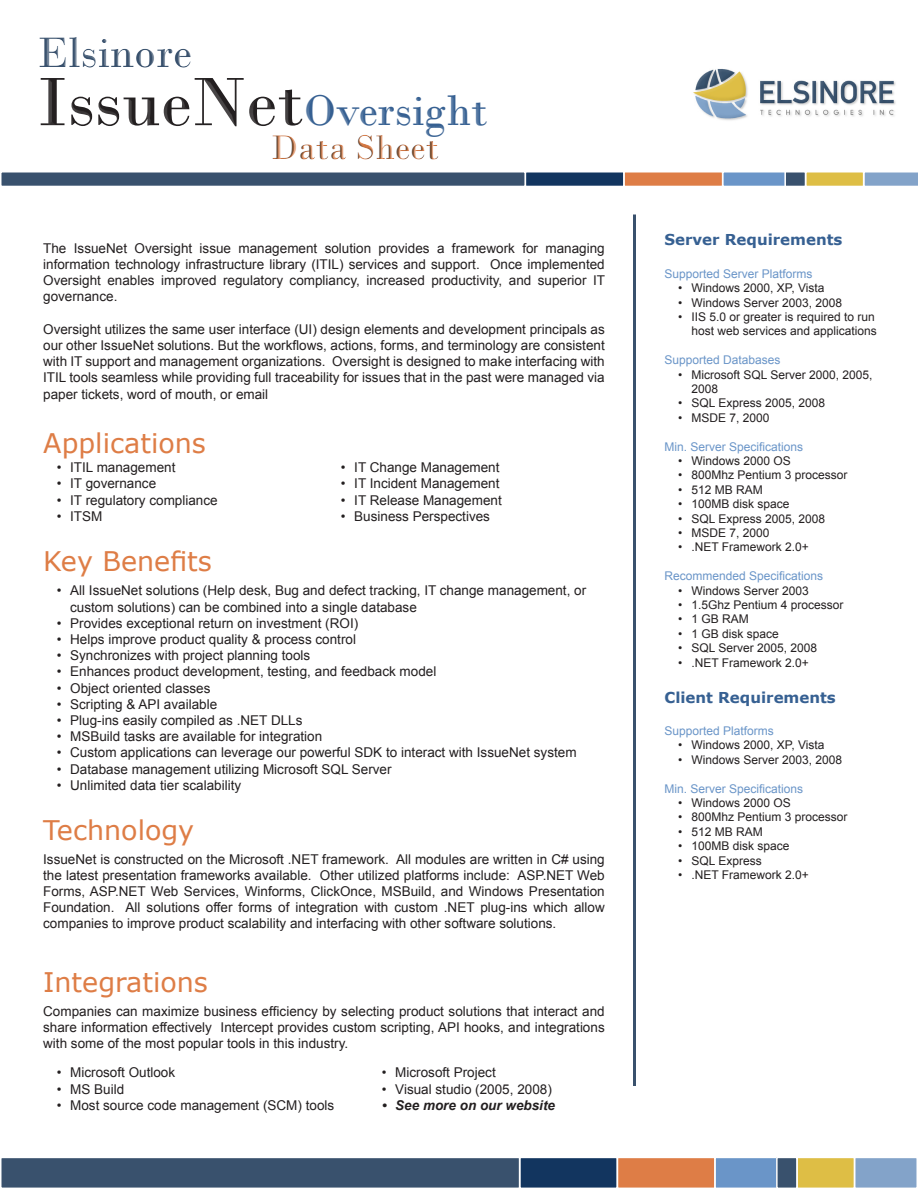
<style>
.page{position:relative;width:918px;height:1188px;background:#fff}
.page>*{position:absolute;margin:0;border:0;box-sizing:border-box;transform-origin:0 0}
.t1{font:45px/57.9px "Bodoni";color:#366092}
.t2{font:36px "Bodoni";color:#de7d46}
.t3{font:27px "Verdana";color:#de7d46}
.t4{font:700 15px "Verdana";color:#366092}
.t5{font:13.5px/16.2px "Arial";color:#231f20;text-align:justify}
.t6{font:italic 700 13.5px "Arial";color:#231f20}
.t7{font:12px/14.4px "Arial";color:#231f20;text-align:right}
.t8{font:12px "Arial";color:#6a95c8}
.s1{color:#39516d}
.s2{font-size:72px;color:#231f20}
</style>
<div class="page">
<div style="left:266px;top:126px;width:173px;height:46px;background:#6a95c8;opacity:.75"></div>
<hr style="left:633px;top:214px;width:3px;height:872px;background:#39516d">
<div style="left:525px;top:171px;width:100px;height:16px;background:#12355f;border:2px solid #fff"></div>
<div style="left:623px;top:171px;width:100px;height:16px;background:#de7d46;border:2px solid #fff"></div>
<div style="left:722px;top:171px;width:64px;height:16px;background:#6a95c8;border:2px solid #fff"></div>
<svg style="left:864px;top:172px;width:54px;height:14px"></svg>
<div style="left:805px;top:171px;width:59px;height:16px;background:#debe45;border:2px solid #fff"></div>
<div style="left:784px;top:171px;width:22px;height:16px;background:#39516d;border:2px solid #fff"></div>
<div style="left:1px;top:172px;width:524px;height:14px;background:#39516d"></div>
<div style="left:0;top:171px;width:526px;height:16px;border:2px solid #fff"></div>
<svg style="left:1px;top:1157px;width:916px;height:31px;background:#636d7a"></svg>
<img style="left:693px;top:69px;width:203px;height:51px">
<h1 class="t1" style="left:37px;top:24px;width:452px"><span class="s1">Elsinore<br></span><span class="s2">IssueNet</span>Oversight</h1>
<h2 class="t2" style="left:271px;top:126px;width:170px">Data Sheet</h2>
<p class="t5" style="left:43px;top:240px;width:563px">The IssueNet Oversight issue management solution provides a framework for managing information technology infrastructure library (ITIL) services and support. Once implemented Oversight enables improved regulatory compliancy, increased productivity, and superior IT governance.</p>
<p class="t5" style="left:43px;top:321px;width:563px">Oversight utilizes the same user interface (UI) design elements and development principals as our other IssueNet solutions. But the workflows, actions, forms, and terminology are consistent with IT support and management organizations. Oversight is designed to make interfacing with ITIL tools seamless while providing full traceability for issues that in the past were managed via paper tickets, word of mouth, or email</p>
<p class="t3" style="left:43px;top:424px;width:164px">Applications</p>
<p class="t5" style="left:57px;top:460px;width:120px">• ITIL management</p>
<p class="t5" style="left:57px;top:476px;width:101px">• IT governance</p>
<p class="t5" style="left:57px;top:492px;width:163px">• IT regulatory compliance</p>
<p class="t5" style="left:57px;top:508px;width:47px">• ITSM</p>
<p class="t5" style="left:341px;top:460px;width:160px">• IT Change Management</p>
<p class="t5" style="left:341px;top:476px;width:160px">• IT Incident Management</p>
<p class="t5" style="left:341px;top:492px;width:163px">• IT Release Management</p>
<p class="t5" style="left:341px;top:508px;width:151px">• Business Perspectives</p>
<p class="t3" style="left:43px;top:543px;width:170px">Key Benefits</p>
<p class="t5" style="left:70px;top:583px;width:518px;text-indent:-14px">• All IssueNet solutions (Help desk, Bug and defect tracking, IT change management, or custom solutions) can be combined into a single database</p>
<p class="t5" style="left:57px;top:615px;width:303px">• Provides exceptional return on investment (ROI)</p>
<p class="t5" style="left:57px;top:631px;width:301px">• Helps improve product quality &amp; process control</p>
<p class="t5" style="left:57px;top:648px;width:255px">• Synchronizes with project planning tools</p>
<p class="t5" style="left:57px;top:664px;width:381px">• Enhances product development, testing, and feedback model</p>
<p class="t5" style="left:57px;top:680px;width:155px">• Object oriented classes</p>
<p class="t5" style="left:57px;top:696px;width:162px">• Scripting &amp; API available</p>
<p class="t5" style="left:57px;top:712px;width:247px">• Plug-ins easily compiled as .NET DLLs</p>
<p class="t5" style="left:57px;top:729px;width:267px">• MSBuild tasks are available for integration</p>
<p class="t5" style="left:57px;top:745px;width:521px">• Custom applications can leverage our powerful SDK to interact with IssueNet system</p>
<p class="t5" style="left:57px;top:761px;width:336px">• Database management utilizing Microsoft SQL Server</p>
<p class="t5" style="left:57px;top:777px;width:186px">• Unlimited data tier scalability</p>
<p class="t3" style="left:43px;top:811px;width:153px">Technology</p>
<p class="t5" style="left:43px;top:851px;width:563px">IssueNet is constructed on the Microsoft .NET framework. All modules are written in C# using the latest presentation frameworks available. Other utilized platforms include: ASP.NET Web Forms, ASP.NET Web Services, Winforms, ClickOnce, MSBuild, and Windows Presentation Foundation. All solutions offer forms of integration with custom .NET plug-ins which allow companies to improve product scalability and interfacing with other software solutions.</p>
<p class="t3" style="left:43px;top:963px;width:166px">Integrations</p>
<p class="t5" style="left:43px;top:1003px;width:563px">Companies can maximize business efficiency by selecting product solutions that interact and share information effectively Intercept provides custom scripting, API hooks, and integrations with some of the most popular tools in this industry.</p>
<p class="t5" style="left:57px;top:1065px;width:120px">• Microsoft Outlook</p>
<p class="t5" style="left:57px;top:1081px;width:69px">• MS Build</p>
<p class="t5" style="left:57px;top:1097px;width:279px">• Most source code management (SCM) tools</p>
<p class="t5" style="left:382px;top:1065px;width:116px">• Microsoft Project</p>
<p class="t5" style="left:382px;top:1081px;width:172px">• Visual studio (2005, 2008)</p>
<p class="t6" style="left:382px;top:1096px;width:175px">• See more on our website</p>
<p class="t4" style="left:664px;top:229px;width:180px">Server Requirements</p>
<p class="t8" style="left:664px;top:266px;width:150px">Supported Server Platforms</p>
<p class="t7" style="left:678px;top:281px;width:148px">• Windows 2000, XP, Vista</p>
<p class="t7" style="left:678px;top:295px;width:166px">• Windows Server 2003, 2008</p>
<p class="t7" style="left:678px;top:310px;width:200px">• IIS 5.0 or greater is required to run host web services and applications</p>
<p class="t8" style="left:664px;top:352px;width:118px">Supported Databases</p>
<p class="t7" style="left:692px;top:367px;width:182px;text-align:left;text-indent:-14px">• Microsoft SQL Server 2000, 2005,<br>2008</p>
<p class="t7" style="left:678px;top:396px;width:149px">• SQL Express 2005, 2008</p>
<p class="t7" style="left:678px;top:411px;width:93px">• MSDE 7, 2000</p>
<p class="t8" style="left:664px;top:439px;width:140px">Min. Server Specifications</p>
<p class="t7" style="left:678px;top:454px;width:114px">• Windows 2000 OS</p>
<p class="t7" style="left:678px;top:468px;width:171px">• 800Mhz Pentium 3 processor</p>
<p class="t7" style="left:678px;top:483px;width:86px">• 512 MB RAM</p>
<p class="t7" style="left:678px;top:497px;width:113px">• 100MB disk space</p>
<p class="t7" style="left:678px;top:511px;width:149px">• SQL Express 2005, 2008</p>
<p class="t7" style="left:678px;top:526px;width:93px">• MSDE 7, 2000</p>
<p class="t7" style="left:678px;top:540px;width:132px">• .NET Framework 2.0+</p>
<p class="t8" style="left:664px;top:568px;width:160px">Recommended Specifications</p>
<p class="t7" style="left:678px;top:583px;width:132px">• Windows Server 2003</p>
<p class="t7" style="left:678px;top:598px;width:167px">• 1.5Ghz Pentium 4 processor</p>
<p class="t7" style="left:678px;top:612px;width:72px">• 1 GB RAM</p>
<p class="t7" style="left:678px;top:627px;width:102px">• 1 GB disk space</p>
<p class="t7" style="left:678px;top:641px;width:141px">• SQL Server 2005, 2008</p>
<p class="t7" style="left:678px;top:655px;width:132px">• .NET Framework 2.0+</p>
<p class="t4" style="left:664px;top:687px;width:173px">Client Requirements</p>
<p class="t8" style="left:664px;top:723px;width:111px">Supported Platforms</p>
<p class="t7" style="left:678px;top:738px;width:148px">• Windows 2000, XP, Vista</p>
<p class="t7" style="left:678px;top:753px;width:166px">• Windows Server 2003, 2008</p>
<p class="t8" style="left:664px;top:781px;width:140px">Min. Server Specifications</p>
<p class="t7" style="left:678px;top:796px;width:114px">• Windows 2000 OS</p>
<p class="t7" style="left:678px;top:810px;width:171px">• 800Mhz Pentium 3 processor</p>
<p class="t7" style="left:678px;top:825px;width:86px">• 512 MB RAM</p>
<p class="t7" style="left:678px;top:839px;width:113px">• 100MB disk space</p>
<p class="t7" style="left:678px;top:853px;width:85px">• SQL Express</p>
<p class="t7" style="left:678px;top:868px;width:132px">• .NET Framework 2.0+</p>
</div>
